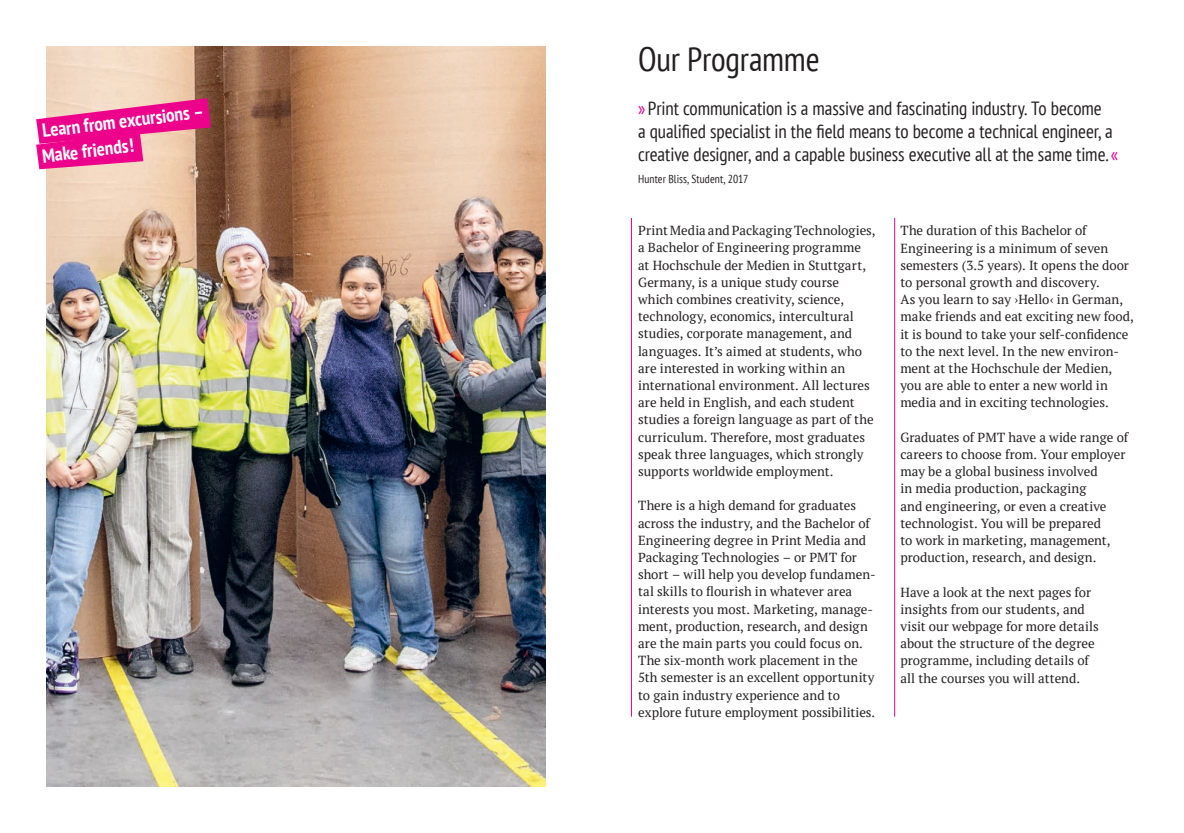
<style>
.page{position:relative;width:1184px;height:833px;background:#fff}
.page>*{position:absolute;margin:0;border:0;box-sizing:border-box;transform-origin:0 0}
.t1{font:condensed 33.75px "PT Sans";letter-spacing:-.01em;color:#231f20}
._002_Einleitung{font:condensed 19px/22.8px "PT Sans";letter-spacing:-.005em;color:#231f20}
._001_Fließtext{font:700 condensed 19px "PT Sans";color:#fff}
._001_Fließtext-2{font:13.12px/17.2px "PT Serif";color:#231f20}
._002_Einleitung-2{font:condensed 11.5px "PT Sans";letter-spacing:.005em;color:#231f20}
.s1{color:#ed028c}
</style>
<div class="page">
<img style="left:46px;top:46px;width:500px;height:741px">
<svg style="left:36px;top:98px;width:175px;height:71px;background:#e85098"></svg>
<hr style="left:894px;top:218px;width:1px;height:498px;background:#ed028c">
<hr style="left:631px;top:218px;width:1px;height:498px;background:#ed028c">
<p class="_001_Fließtext" style="left:41px;top:118px;width:164px;rotate:-7deg">Learn from excursions –</p>
<p class="_001_Fließtext" style="left:41px;top:144px;width:94px;rotate:-7deg">Make friends!</p>
<p class="t1" style="left:638px;top:38px;width:183px">Our Programme</p>
<p class="_002_Einleitung" style="left:638px;top:96px;width:481px"><span class="s1">»</span> Print communication is a massive and fascinating industry. To become<br>a qualified specialist in the field means to become a technical engineer, a creative designer, and a capable business executive all at the same time.<span class="s1">«</span></p>
<p class="_002_Einleitung-2" style="left:638px;top:172px;width:112px">Hunter Bliss, Student, 2017</p>
<p class="_001_Fließtext-2" style="left:638px;top:222px;width:239px">Print Media and Packaging Technologies, a Bachelor of Engineering programme at Hochschule der Medien in Stuttgart, Germany, is a unique study course which combines creativity, science, technology, economics, intercultural studies, corporate management, and languages. It’s aimed at students, who are interested in working within an international environment. All lectures are held in English, and each student studies a foreign language as part of the curriculum. Therefore, most graduates speak three languages, which strongly supports worldwide employment.</p>
<p class="_001_Fließtext-2" style="left:638px;top:497px;width:239px">There is a high demand for graduates across the industry, and the Bachelor of Engineering degree in Print Media and Packaging Technologies – or PMT for short – will help you develop fundamen&shy;tal skills to flourish in whatever area interests you most. Marketing, manage&shy;ment, production, research, and design are the main parts you could focus on.<br>The six-month work placement in the 5th semester is an excellent opportunity to gain industry experience and to explore future employment possibilities.</p>
<p class="_001_Fließtext-2" style="left:900px;top:222px;width:230px">The duration of this Bachelor of Engineering is a minimum of seven semesters (3.5 years). It opens the door to personal growth and discovery.</p>
<p class="_001_Fließtext-2" style="left:900px;top:291px;width:235px">As you learn to say ›Hello‹ in German, make friends and eat exciting new food, it is bound to take your self-confidence to the next level. In the new environ&shy;ment at the Hochschule der Medien, you are able to enter a new world in media and in exciting technologies.</p>
<p class="_001_Fließtext-2" style="left:900px;top:428px;width:229px">Graduates of PMT have a wide range of careers to choose from. Your employer may be a global business involved<br>in media production, packaging<br>and engineering, or even a creative technologist. You will be prepared<br>to work in marketing, management, production, research, and design.</p>
<p class="_001_Fließtext-2" style="left:900px;top:583px;width:200px">Have a look at the next pages for insights from our students, and visit our webpage for more details about the structure of the degree programme, including details of all the courses you will attend.</p>
</div>
